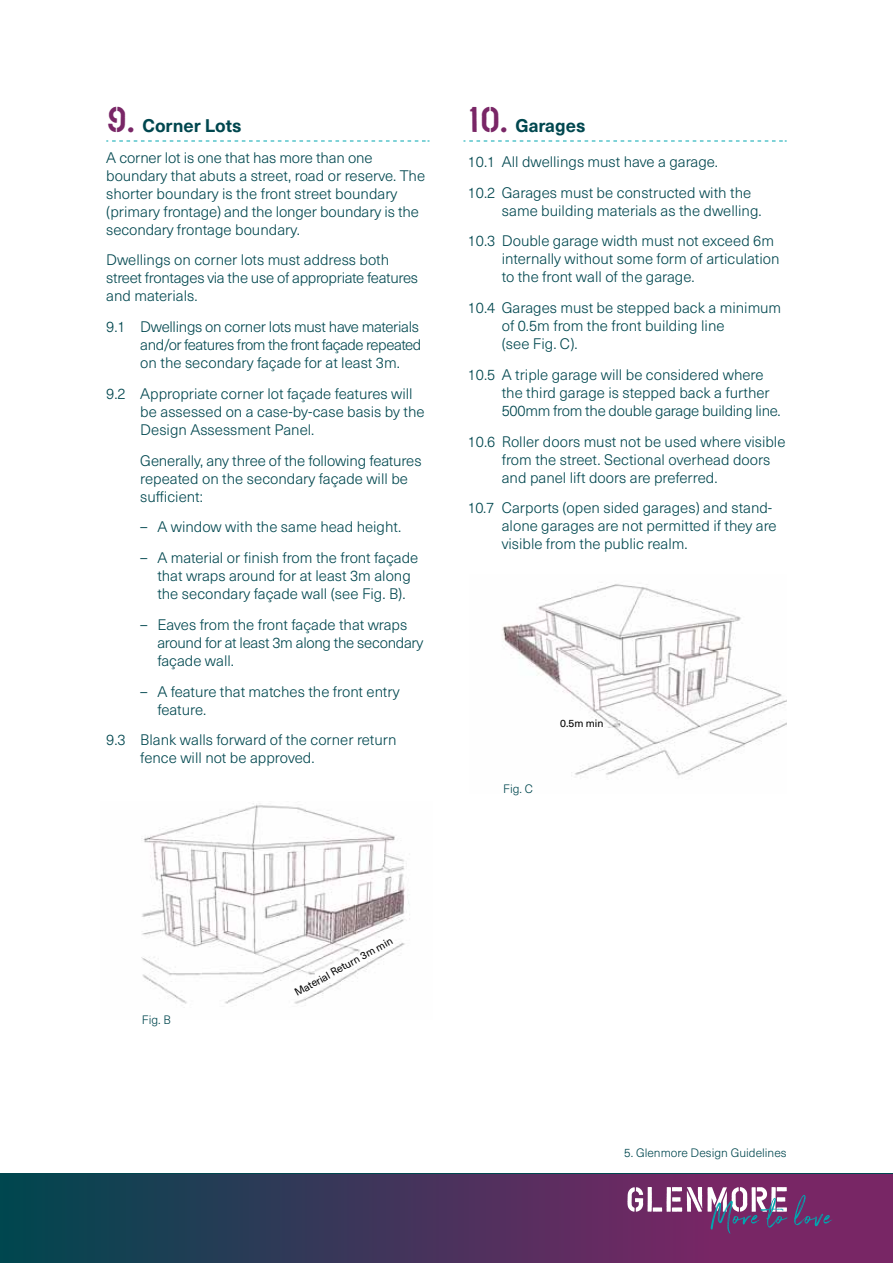
<style>
.page{position:relative;width:893px;height:1263px;background:#fff}
.page>*{position:absolute;margin:0;border:0;box-sizing:border-box;transform-origin:0 0}
.t1{font:700 18px "Neue Haas Unica";color:#00474f}
.t2{font:300 15px/18px "Neue Haas Unica";color:#00474f}
.t3{font:300 15px/18px "Neue Haas Unica";letter-spacing:-.02em;color:#00474f}
.t4{font:300 12px "Neue Haas Unica";color:#00474f}
.t5{font:10.5px "Neue Haas Unica";color:#000}
.s1{font-family:"YWFT Wool";font-weight:400;font-size:36px;color:#792666}
</style>
<div class="page">
<svg style="left:0;top:1174px;width:893px;height:89px;background:#42345b"></svg>
<svg style="left:627px;top:1187px;width:160px;height:46px"></svg>
<svg style="left:794px;top:1195px;width:38px;height:31px"></svg>
<svg style="left:463px;top:141px;width:324px;height:1px"></svg>
<svg style="left:106px;top:141px;width:323px;height:1px"></svg>
<img style="left:502px;top:584px;width:285px;height:192px">
<img style="left:141px;top:803px;width:269px;height:201px">
<p class="t1" style="left:106px;top:112px;width:137px"><span class="s1">9.</span> Corner Lots</p>
<p class="t2" style="left:106px;top:148px;width:320px">A corner lot is one that has more than one boundary that abuts a street, road or reserve. The shorter boundary is the front street boundary (primary frontage) and the longer boundary is the secondary frontage boundary.</p>
<p class="t2" style="left:106px;top:250px;width:313px">Dwellings on corner lots must address both street frontages via the use of appropriate features and materials.</p>
<p class="t3" style="left:140px;top:317px;width:283px;text-indent:-34px">9.1 Dwellings on corner lots must have materials and/or features from the front façade repeated on the secondary façade for at least 3m.</p>
<p class="t2" style="left:140px;top:384px;width:286px;text-indent:-34px">9.2 Appropriate corner lot façade features will be assessed on a case-by-case basis by the<br>Design Assessment Panel.</p>
<p class="t2" style="left:140px;top:451px;width:283px">Generally, any three of the following features repeated on the secondary façade will be sufficient:</p>
<p class="t2" style="left:140px;top:517px;width:263px">– A window with the same head height.</p>
<p class="t2" style="left:157px;top:548px;width:262px;text-indent:-17px">– A material or finish from the front façade that wraps around for at least 3m along the secondary façade wall (see Fig. B).</p>
<p class="t2" style="left:157px;top:615px;width:268px;text-indent:-17px">– Eaves from the front façade that wraps around for at least 3m along the secondary façade wall.</p>
<p class="t2" style="left:157px;top:682px;width:244px;text-indent:-17px">– A feature that matches the front entry feature.</p>
<p class="t2" style="left:140px;top:730px;width:258px;text-indent:-34px">9.3 Blank walls forward of the corner return fence will not be approved.</p>
<p class="t1" style="left:468px;top:112px;width:119px"><span class="s1">10.</span> Garages</p>
<p class="t2" style="left:468px;top:145px;width:285px;line-height:30.8px">10.1 All dwellings must have a garage.<br>10.2 Garages must be constructed with the</p>
<p class="t2" style="left:468px;top:194px;width:308px;line-height:30.8px;text-indent:34px">same building materials as the dwelling.<br>10.3 Double garage width must not exceed 6m</p>
<p class="t2" style="left:502px;top:249px;width:279px">internally without some form of articulation to the front wall of the garage.</p>
<p class="t2" style="left:502px;top:298px;width:281px;text-indent:-34px">10.4 Garages must be stepped back a minimum of 0.5m from the front building line<br>(see Fig. C).</p>
<p class="t2" style="left:502px;top:365px;width:280px;text-indent:-34px">10.5 A triple garage will be considered where the third garage is stepped back a further<br>500mm from the double garage building line.</p>
<p class="t2" style="left:502px;top:432px;width:285px;text-indent:-34px">10.6 Roller doors must not be used where visible from the street. Sectional overhead doors and panel lift doors are preferred.</p>
<p class="t2" style="left:502px;top:498px;width:276px;text-indent:-34px">10.7 Carports (open sided garages) and stand&shy;alone garages are not permitted if they are visible from the public realm.</p>
<p class="t4" style="left:503px;top:780px;width:31px">Fig. C</p>
<p class="t5" style="left:560px;top:715px;width:45px">0.5m min</p>
<p class="t4" style="left:142px;top:1011px;width:30px">Fig. B</p>
<p class="t5" style="left:292px;top:986px;width:112px;rotate:-29deg">Material Return 3m min</p>
<p class="t4" style="left:624px;top:1144px;width:164px">5. Glenmore Design Guidelines</p>
</div>
